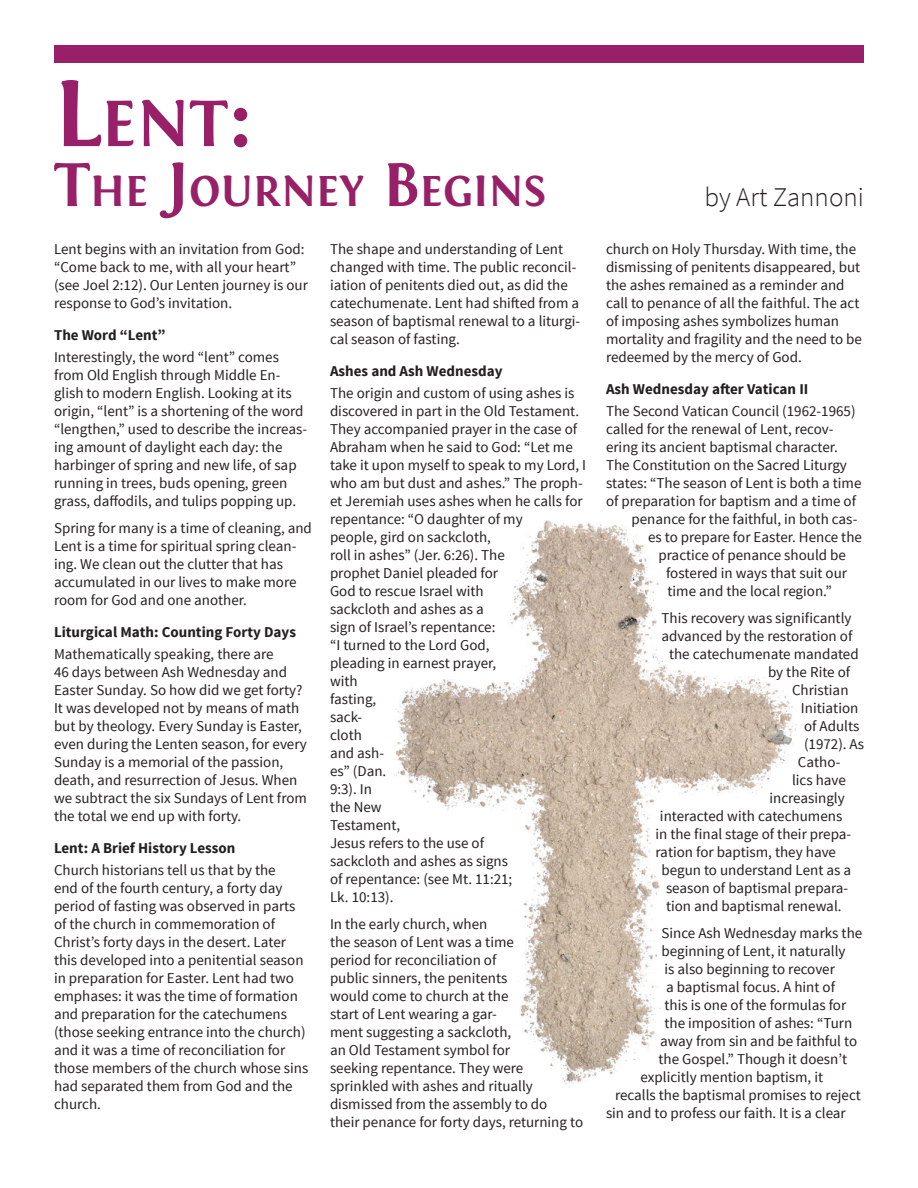
<style>
.page{position:relative;width:918px;height:1188px;background:#fff}
.page>*{position:absolute;margin:0;border:0;box-sizing:border-box;transform-origin:0 0}
.t1{font:700 68.25px "Fontin";color:#982068}
.t2{font:700 45.15px "Fontin";color:#982068}
.t3{font:300 27px "Source Sans Pro";color:#231f20}
.t4{font:15px/18px "Source Sans Pro";color:#231f20}
.t5{font:700 15px "Source Sans Pro";color:#231f20}
.s1{font-size:97.5px}
.s2{font-size:64.5px}
</style>
<div class="page">
<img style="left:394px;top:521px;width:403px;height:567px">
<div style="left:54px;top:45px;width:810px;height:18px;background:#982068"></div>
<h1 class="t1" style="left:54px;top:85px;width:201px"><span class="s1">L</span>ENT<span class="s1">:</span></h1>
<h2 class="t2" style="left:54px;top:166px;width:494px"><span class="s2">T</span>HE <span class="s2">J</span>OURNEY <span class="s2">B</span>EGINS</h2>
<p class="t4" style="left:54px;top:241px;width:255px">Lent begins with an invitation from God: “Come back to me, with all your heart” (see Joel 2:12). Our Lenten journey is our response to God’s invitation.</p>
<p class="t5" style="left:54px;top:325px;width:113px">The Word “Lent”</p>
<p class="t4" style="left:54px;top:349px;width:255px">Interestingly, the word “lent” comes from Old English through Middle En&shy;glish to modern English. Looking at its origin, “lent” is a shortening of the word “lengthen,” used to describe the increas&shy;ing amount of daylight each day: the harbinger of spring and new life, of sap running in trees, buds opening, green grass, daffodils, and tulips popping up.</p>
<p class="t4" style="left:54px;top:520px;width:259px">Spring for many is a time of cleaning, and Lent is a time for spiritual spring clean&shy;ing. We clean out the clutter that has accumulated in our lives to make more room for God and one another.</p>
<p class="t5" style="left:54px;top:622px;width:244px">Liturgical Math: Counting Forty Days</p>
<p class="t4" style="left:54px;top:646px;width:254px">Mathematically speaking, there are<br>46 days between Ash Wednesday and Easter Sunday. So how did we get forty?<br>It was developed not by means of math but by theology. Every Sunday is Easter, even during the Lenten season, for every Sunday is a memorial of the passion, death, and resurrection of Jesus. When we subtract the six Sundays of Lent from the total we end up with forty.</p>
<p class="t5" style="left:54px;top:838px;width:183px">Lent: A Brief History Lesson</p>
<p class="t4" style="left:54px;top:862px;width:256px">Church historians tell us that by the<br>end of the fourth century, a forty day period of fasting was observed in parts of the church in commemoration of Christ’s forty days in the desert. Later this developed into a penitential season in preparation for Easter. Lent had two emphases: it was the time of formation and preparation for the catechumens (those seeking entrance into the church) and it was a time of reconciliation for those members of the church whose sins had separated them from God and the church.</p>
<p class="t4" style="left:330px;top:241px;width:252px">The shape and understanding of Lent changed with time. The public reconcil&shy;iation of penitents died out, as did the catechumenate. Lent had shifted from a season of baptismal renewal to a liturgi&shy;cal season of fasting.</p>
<p class="t5" style="left:330px;top:361px;width:174px">Ashes and Ash Wednesday</p>
<p class="t4" style="left:330px;top:385px;width:258px">The origin and custom of using ashes is discovered in part in the Old Testament.<br>They accompanied prayer in the case of<br>Abraham when he said to God: “Let me take it upon myself to speak to my Lord, I who am but dust and ashes.” The proph&shy;et Jeremiah uses ashes when he calls for repentance: “O daughter of my<br>people, gird on sackcloth,<br>roll in ashes” (Jer. 6:26). The<br>prophet Daniel pleaded for<br>God to rescue Israel with<br>sackcloth and ashes as a<br>sign of Israel’s repentance:<br>“I turned to the Lord God,<br>pleading in earnest prayer,<br>with<br>fasting,<br>sack-<br>cloth<br>and ash-<br>es” (Dan.<br>9:3). In<br>the New<br>Testament,<br>Jesus refers to the use of<br>sackcloth and ashes as signs<br>of repentance: (see Mt. 11:21;<br>Lk. 10:13).</p>
<p class="t4" style="left:330px;top:916px;width:255px">In the early church, when<br>the season of Lent was a time<br>period for reconciliation of<br>public sinners, the penitents<br>would come to church at the<br>start of Lent wearing a gar-<br>ment suggesting a sackcloth,<br>an Old Testament symbol for<br>seeking repentance. They were sprinkled with ashes and ritually dismissed from the assembly to do<br>their penance for forty days, returning to</p>
<h3 class="t3" style="left:704px;top:181px;width:161px">by Art Zannoni</h3>
<p class="t4" style="left:606px;top:241px;width:258px">church on Holy Thursday. With time, the dismissing of penitents disappeared, but the ashes remained as a reminder and call to penance of all the faithful. The act of imposing ashes symbolizes human mortality and fragility and the need to be redeemed by the mercy of God.</p>
<p class="t5" style="left:606px;top:379px;width:204px">Ash Wednesday after Vatican II</p>
<p class="t4" style="left:606px;top:403px;width:251px">The Second Vatican Council (1962-1965)</p>
<p class="t4" style="left:606px;top:421px;width:229px">called for the renewal of Lent, recov-</p>
<p class="t4" style="left:606px;top:439px;width:233px">ering its ancient baptismal character.</p>
<p class="t4" style="left:606px;top:457px;width:243px">The Constitution on the Sacred Liturgy</p>
<p class="t4" style="left:606px;top:475px;width:257px">states: “The season of Lent is both a time</p>
<p class="t4" style="left:606px;top:493px;width:252px">of preparation for baptism and a time of</p>
<p class="t4" style="left:632px;top:511px;width:227px">penance for the faithful, in both cas-</p>
<p class="t4" style="left:648px;top:529px;width:216px">es to prepare for Easter. Hence the</p>
<p class="t4" style="left:659px;top:547px;width:189px">practice of penance should be</p>
<p class="t4" style="left:666px;top:565px;width:183px">fostered in ways that suit our</p>
<p class="t4" style="left:668px;top:583px;width:166px">time and the local region.”</p>
<p class="t4" style="left:662px;top:610px;width:192px">This recovery was significantly</p>
<p class="t4" style="left:662px;top:628px;width:192px">advanced by the restoration of</p>
<p class="t4" style="left:669px;top:646px;width:191px">the catechumenate mandated</p>
<p class="t4" style="left:768px;top:664px;width:84px">by the Rite of</p>
<p class="t4" style="left:792px;top:682px;width:58px">Christian</p>
<p class="t4" style="left:801px;top:700px;width:59px">Initiation</p>
<p class="t4" style="left:804px;top:718px;width:57px">of Adults</p>
<p class="t4" style="left:804px;top:736px;width:61px">(1972). As</p>
<p class="t4" style="left:798px;top:754px;width:44px">Catho-</p>
<p class="t4" style="left:792px;top:772px;width:55px">lics have</p>
<p class="t4" style="left:770px;top:790px;width:77px">increasingly</p>
<p class="t4" style="left:660px;top:808px;width:184px">interacted with catechumens</p>
<p class="t4" style="left:656px;top:826px;width:197px">in the final stage of their prepa-</p>
<p class="t4" style="left:656px;top:844px;width:182px">ration for baptism, they have</p>
<p class="t4" style="left:662px;top:862px;width:191px">begun to understand Lent as a</p>
<p class="t4" style="left:666px;top:880px;width:184px">season of baptismal prepara-</p>
<p class="t4" style="left:666px;top:898px;width:177px">tion and baptismal renewal.</p>
<p class="t4" style="left:662px;top:925px;width:202px">Since Ash Wednesday marks the</p>
<p class="t4" style="left:662px;top:943px;width:186px">beginning of Lent, it naturally</p>
<p class="t4" style="left:664px;top:961px;width:172px">is also beginning to recover</p>
<p class="t4" style="left:666px;top:979px;width:171px">a baptismal focus. A hint of</p>
<p class="t4" style="left:664px;top:997px;width:183px">this is one of the formulas for</p>
<p class="t4" style="left:664px;top:1015px;width:189px">the imposition of ashes: “Turn</p>
<p class="t4" style="left:660px;top:1033px;width:199px">away from sin and be faithful to</p>
<p class="t4" style="left:659px;top:1051px;width:190px">the Gospel.” Though it doesn’t</p>
<p class="t4" style="left:641px;top:1069px;width:184px">explicitly mention baptism, it</p>
<p class="t4" style="left:615px;top:1087px;width:247px">recalls the baptismal promises to reject</p>
<p class="t4" style="left:606px;top:1105px;width:241px">sin and to profess our faith. It is a clear</p>
</div>
